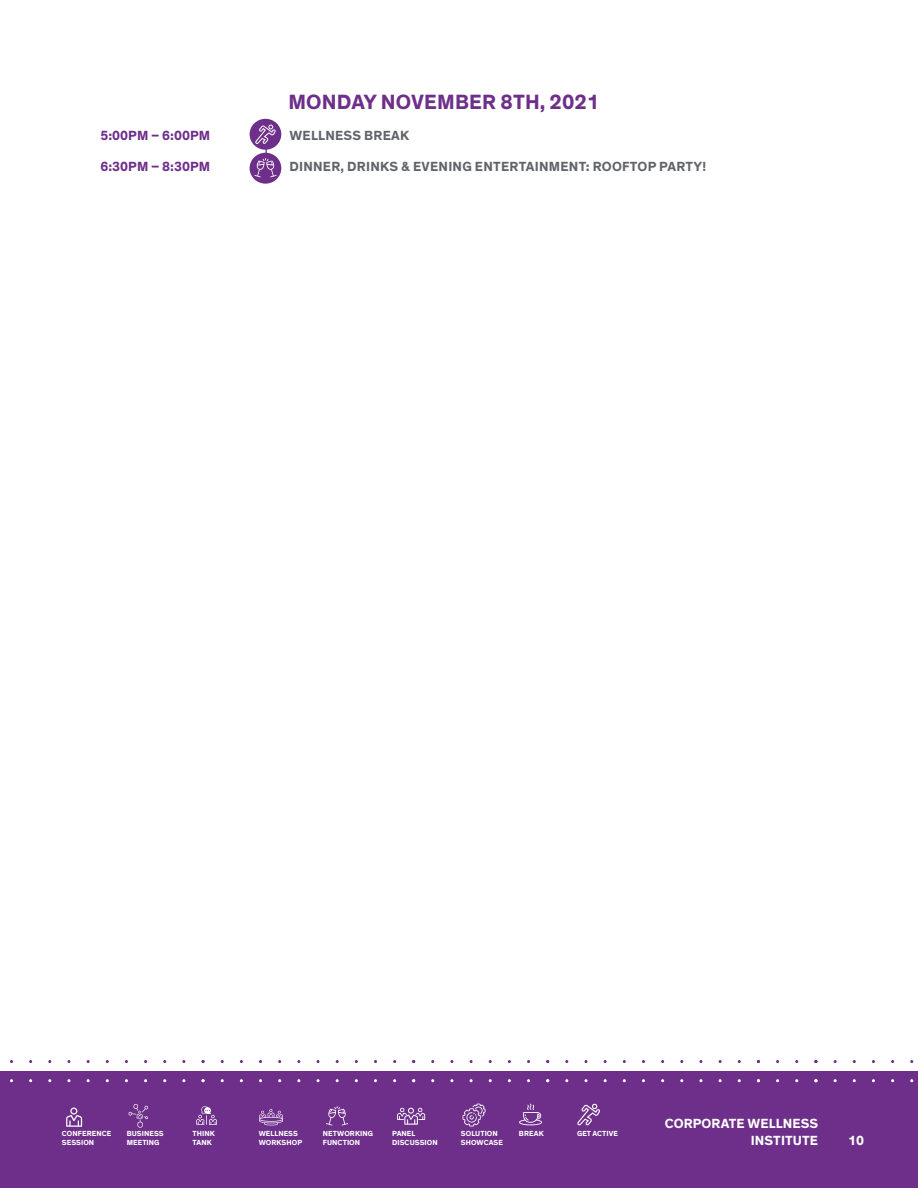
<style>
.page{position:relative;width:918px;height:1188px;background:#fff}
.page>*{position:absolute;margin:0;border:0;box-sizing:border-box;transform-origin:0 0}
.t1{font:700 21px "Theinhardt";letter-spacing:.01em;color:#6e2f8a}
.t2{font:700 13.5px "Theinhardt";letter-spacing:.02em;color:#61646a}
.t3{font:700 13.5px/16.5px "Theinhardt";letter-spacing:.01em;color:#fff;text-align:right}
.t4{font:700 13.5px "Theinhardt";letter-spacing:.005em;color:#6e2f8a}
.t5{font:700 7.5px/9px "Theinhardt";letter-spacing:.01em;color:#fff}
</style>
<div class="page">
<div style="left:0;top:1071px;width:918px;height:117px;background:#6e2f8a"></div>
<svg style="left:397px;top:1108px;width:28px;height:17px"></svg>
<svg style="left:259px;top:1109px;width:24px;height:16px"></svg>
<svg style="left:196px;top:1106px;width:21px;height:19px"></svg>
<svg style="left:66px;top:1108px;width:16px;height:19px"></svg>
<svg style="left:584px;top:1060px;width:4px;height:3px"></svg>
<svg style="left:326px;top:1106px;width:22px;height:19px"></svg>
<svg style="left:463px;top:1104px;width:23px;height:22px"></svg>
<svg style="left:519px;top:1104px;width:23px;height:21px"></svg>
<svg style="left:577px;top:1104px;width:23px;height:21px"></svg>
<svg style="left:129px;top:1104px;width:19px;height:24px"></svg>
<hr style="left:265px;top:130px;width:2px;height:46px;background:#61646a">
<div style="left:250px;top:153px;width:31px;height:31px;background:#6e2f8a;border-radius:50%"></div>
<svg style="left:254px;top:158px;width:23px;height:19px"></svg>
<div style="left:250px;top:119px;width:31px;height:31px;background:#6e2f8a;border-radius:50%"></div>
<svg style="left:255px;top:125px;width:21px;height:19px"></svg>
<h1 class="t1" style="left:288px;top:89px;width:312px">MONDAY NOVEMBER 8TH, 2021</h1>
<h2 class="t4" style="left:100px;top:128px;width:111px">5:00PM – 6:00PM</h2>
<h2 class="t2" style="left:289px;top:128px;width:121px">WELLNESS BREAK</h2>
<h2 class="t4" style="left:100px;top:158px;width:111px">6:30PM – 8:30PM</h2>
<h2 class="t2" style="left:289px;top:158px;width:418px">DINNER, DRINKS &amp; EVENING ENTERTAINMENT: ROOFTOP PARTY!</h2>
<h2 class="t3" style="left:665px;top:1116px;width:155px">CORPORATE WELLNESS<br>INSTITUTE</h2>
<p class="t5" style="left:62px;top:1129px;width:51px">CONFERENCE<br>SESSION</p>
<p class="t5" style="left:323px;top:1129px;width:52px">NETWORKING<br>FUNCTION</p>
<p class="t5" style="left:127px;top:1129px;width:38px">BUSINESS<br>MEETING</p>
<h2 class="t3" style="left:848px;top:1132px;width:17px">10</h2>
<p class="t5" style="left:193px;top:1129px;width:24px">THINK<br>TANK</p>
<p class="t5" style="left:392px;top:1129px;width:47px">PANEL<br>DISCUSSION</p>
<p class="t5" style="left:461px;top:1129px;width:44px">SOLUTION<br>SHOWCASE</p>
<p class="t5" style="left:259px;top:1129px;width:41px">WELLNESS</p>
<p class="t5" style="left:519px;top:1129px;width:26px">BREAK</p>
<p class="t5" style="left:577px;top:1129px;width:43px">GET ACTIVE</p>
<p class="t5" style="left:259px;top:1138px;width:45px">WORKSHOP</p>
</div>
